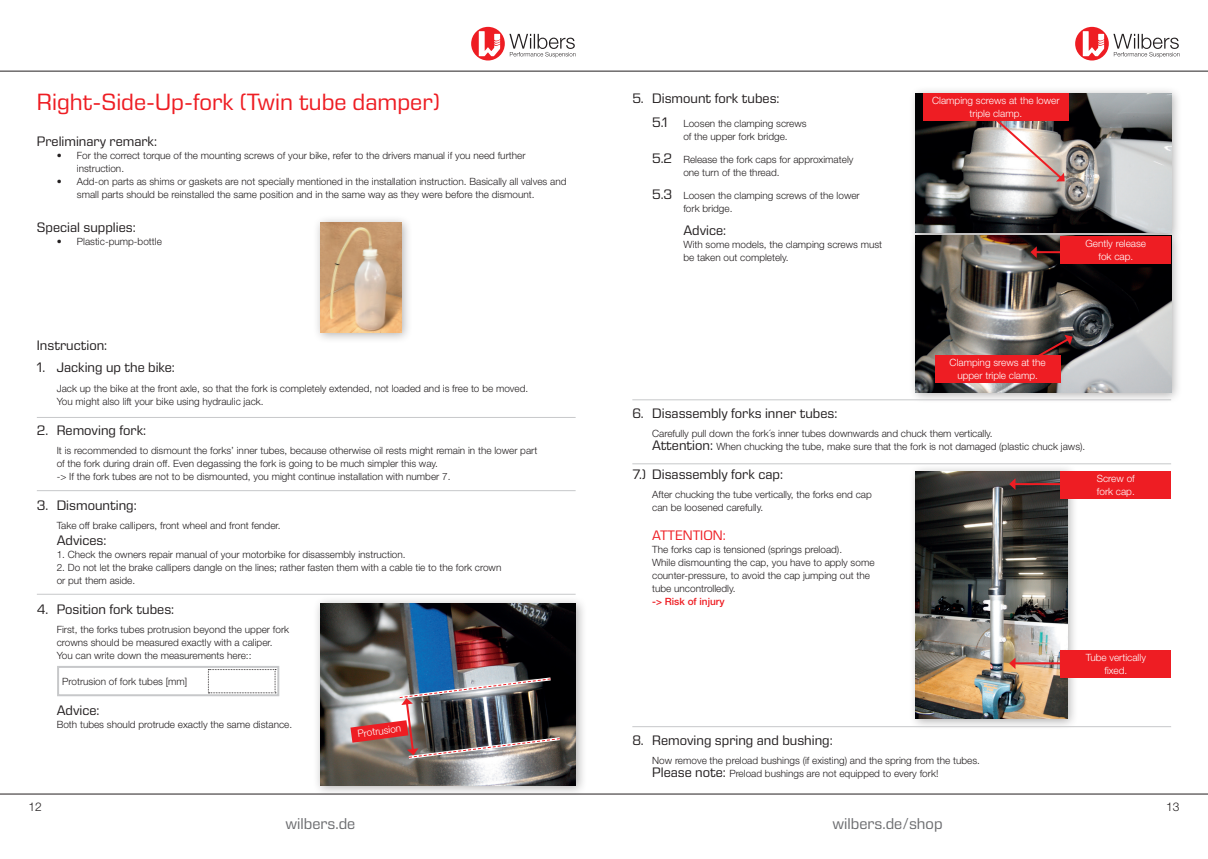
<style>
.page{position:relative;width:1208px;height:859px;background:#fff}
.page>*{position:absolute;margin:0;border:0;box-sizing:border-box;transform-origin:0 0}
.t1{font:24px "Eurostile Next LT Pro";color:#ee1d23}
.t2{font:16px "Eurostile Next LT Pro";color:#6c6d70}
.t3{font:14px "Eurostile Next LT Pro";color:#231f20}
.t4{font:14px "Eurostile Next LT Pro";color:#ee1d23}
.t5{font:300 12px "Helvetica Neue LT Pro";color:#231f20}
.t6{font:300 10px/13px "Helvetica Neue LT Pro";color:#231f20}
.t7{font:300 10px/13px "Helvetica Neue LT Pro";color:#fff;text-align:center}
.t8{font:500 10px "Helvetica Neue LT Pro";color:#ee1d23}
.s1{font-family:"Eurostile Next LT Pro";font-weight:400;font-size:14px}
</style>
<div class="page">
<hr style="left:0;top:71px;width:1208px;height:1px;background:#231f20">
<hr style="left:0;top:794px;width:1208px;height:1px;background:#231f20">
<svg style="left:471px;top:27px;width:34px;height:34px"></svg>
<svg style="left:479px;top:31px;width:21px;height:25px"></svg>
<svg style="left:509px;top:34px;width:66px;height:24px"></svg>
<svg style="left:1075px;top:27px;width:33px;height:34px"></svg>
<svg style="left:1082px;top:31px;width:22px;height:25px"></svg>
<svg style="left:1113px;top:34px;width:66px;height:24px"></svg>
<div style="left:313px;top:215px;width:99px;height:128px;background:#231f20;opacity:.35"></div>
<img style="left:320px;top:223px;width:81px;height:109px">
<div style="left:57px;top:666px;width:222px;height:30px;border:2px solid #c7c8ca"></div>
<svg style="left:208px;top:669px;width:68px;height:25px"></svg>
<div style="left:313px;top:595px;width:274px;height:202px;background:#231f20;opacity:.35"></div>
<img style="left:320px;top:603px;width:255px;height:182px">
<img style="left:350px;top:676px;width:213px;height:85px">
<hr style="left:37px;top:417px;width:538px;height:1px;background:#c7c8ca">
<hr style="left:37px;top:490px;width:538px;height:1px;background:#c7c8ca">
<hr style="left:37px;top:594px;width:538px;height:1px;background:#c7c8ca">
<div style="left:908px;top:86px;width:274px;height:158px;background:#231f20;opacity:.35"></div>
<img style="left:916px;top:94px;width:255px;height:134px">
<div style="left:908px;top:228px;width:274px;height:176px;background:#231f20;opacity:.35"></div>
<img style="left:916px;top:236px;width:255px;height:156px">
<div style="left:908px;top:464px;width:170px;height:266px;background:#231f20;opacity:.35"></div>
<img style="left:916px;top:471px;width:151px;height:248px">
<div style="left:923px;top:94px;width:145px;height:27px;background:#ee1d23"></div>
<div style="left:1060px;top:236px;width:111px;height:27px;background:#ee1d23"></div>
<div style="left:1060px;top:471px;width:111px;height:28px;background:#ee1d23"></div>
<div style="left:1060px;top:650px;width:111px;height:28px;background:#ee1d23"></div>
<svg style="left:994px;top:121px;width:70px;height:60px"></svg>
<hr style="left:1035px;top:251px;width:87px;height:2px;background:#ee1d23">
<svg style="left:1030px;top:246px;width:6px;height:12px"></svg>
<hr style="left:1013px;top:483px;width:87px;height:2px;background:#ee1d23">
<svg style="left:1009px;top:478px;width:6px;height:12px"></svg>
<hr style="left:1013px;top:662px;width:87px;height:2px;background:#ee1d23">
<svg style="left:1009px;top:657px;width:6px;height:12px"></svg>
<svg style="left:990px;top:335px;width:82px;height:49px;background:#6c5857"></svg>
<div style="left:935px;top:355px;width:125px;height:27px;background:#ee1d23"></div>
<hr style="left:632px;top:400px;width:539px;height:1px;background:#c7c8ca">
<hr style="left:632px;top:464px;width:539px;height:1px;background:#c7c8ca">
<hr style="left:632px;top:726px;width:539px;height:1px;background:#c7c8ca">
<h1 class="t1" style="left:37px;top:89px;width:405px">Right-Side-Up-fork (Twin tube damper)</h1>
<h3 class="t3" style="left:37px;top:133px;width:122px">Preliminary remark:</h3>
<p class="t6" style="left:77px;top:149px;width:450px;text-indent:-20px">• For the correct torque of the mounting screws of your bike, refer to the drivers manual if you need further instruction.</p>
<p class="t6" style="left:77px;top:175px;width:491px;text-indent:-20px">• Add-on parts as shims or gaskets are not specially mentioned in the installation instruction. Basically all valves and small parts should be reinstalled the same position and in the same way as they were before the dismount.</p>
<h3 class="t3" style="left:37px;top:220px;width:100px">Special supplies:</h3>
<p class="t6" style="left:57px;top:235px;width:107px">• Plastic-pump-bottle</p>
<h3 class="t3" style="left:37px;top:338px;width:72px">Instruction:</h3>
<h3 class="t3" style="left:37px;top:359px;width:140px">1. Jacking up the bike:</h3>
<p class="t6" style="left:57px;top:382px;width:473px">Jack up the bike at the front axle, so that the fork is completely extended, not loaded and is free to be moved.<br>You might also lift your bike using hydraulic jack.</p>
<h3 class="t3" style="left:37px;top:422px;width:111px">2. Removing fork:</h3>
<p class="t6" style="left:57px;top:443px;width:482px">It is recommended to dismount the forks’ inner tubes, because otherwise oil rests might remain in the lower part of the fork during drain off. Even degassing the fork is going to be much simpler this way.<br>-&gt; If the fork tubes are not to be dismounted, you might continue installation with number 7.</p>
<h3 class="t3" style="left:37px;top:497px;width:101px">3. Dismounting:</h3>
<p class="t6" style="left:57px;top:518px;width:225px">Take off brake callipers, front wheel and front fender.</p>
<h3 class="t3" style="left:57px;top:533px;width:51px">Advices:</h3>
<p class="t6" style="left:57px;top:548px;width:350px">1. Check the owners repair manual of your motorbike for disassembly instruction.</p>
<p class="t6" style="left:57px;top:561px;width:446px">2. Do not let the brake callipers dangle on the lines; rather fasten them with a cable tie to the fork crown or put them aside.</p>
<h3 class="t3" style="left:37px;top:602px;width:139px">4. Position fork tubes:</h3>
<p class="t6" style="left:57px;top:623px;width:234px">First, the forks tubes protrusion beyond the upper fork crowns should be measured exactly with a caliper.<br>You can write down the measurements here::</p>
<p class="t6" style="left:62px;top:675px;width:127px">Protrusion of fork tubes [mm]</p>
<h3 class="t3" style="left:57px;top:702px;width:44px">Advice:</h3>
<p class="t6" style="left:57px;top:718px;width:237px">Both tubes should protrude exactly the same distance.</p>
<p class="t7" style="left:357px;top:727px;width:45px;rotate:-8deg">Protrusion</p>
<h3 class="t3" style="left:632px;top:91px;width:149px">5. Dismount fork tubes:</h3>
<p class="t6" style="left:683px;top:117px;width:125px;text-indent:-31px"><span class="s1">5.1</span> Loosen the clamping screws of the upper fork bridge.</p>
<p class="t6" style="left:683px;top:153px;width:172px;text-indent:-31px"><span class="s1">5.2</span> Release the fork caps for approximately one turn of the thread.</p>
<p class="t6" style="left:683px;top:189px;width:178px;text-indent:-31px"><span class="s1">5.3</span> Loosen the clamping screws of the lower fork bridge.</p>
<h3 class="t3" style="left:683px;top:222px;width:44px">Advice:</h3>
<p class="t6" style="left:683px;top:237px;width:200px">With some models, the clamping screws must be taken out completely.</p>
<p class="t7" style="left:932px;top:94px;width:129px">Clamping screws at the lower triple clamp.</p>
<p class="t7" style="left:949px;top:355px;width:98px">Clamping srews at the upper triple clamp.</p>
<p class="t7" style="left:1085px;top:236px;width:62px">Gently release fok cap.</p>
<h3 class="t3" style="left:632px;top:406px;width:206px">6. Disassembly forks inner tubes:</h3>
<p class="t6" style="left:652px;top:427px;width:435px">Carefully pull down the fork´s inner tubes downwards and chuck them vertically.<br><span class="s1">Attention:</span> When chucking the tube, make sure that the fork is not damaged (plastic chuck jaws).</p>
<h3 class="t3" style="left:632px;top:466px;width:152px">7.) Disassembly fork cap:</h3>
<p class="t6" style="left:652px;top:487px;width:221px">After chucking the tube vertically, the forks end cap can be loosened carefully.</p>
<h3 class="t4" style="left:652px;top:528px;width:75px">ATTENTION:</h3>
<p class="t6" style="left:652px;top:543px;width:224px">The forks cap is tensioned (springs preload).<br>While dismounting the cap, you have to apply some counter-pressure, to avoid the cap jumping out the tube uncontrolledly.</p>
<p class="t8" style="left:652px;top:596px;width:74px">-&gt; Risk of injury</p>
<p class="t7" style="left:1096px;top:472px;width:39px;text-align:left">Screw of fork cap.</p>
<h3 class="t3" style="left:632px;top:732px;width:202px">8. Removing spring and bushing:</h3>
<p class="t6" style="left:652px;top:754px;width:329px">Now remove the preload bushings (if existing) and the spring from the tubes.<br><span class="s1">Please note:</span> Preload bushings are not equipped to every fork!</p>
<p class="t7" style="left:1085px;top:651px;width:62px">Tube vertically fixed.</p>
<p class="t5" style="left:28px;top:799px;width:15px">12</p>
<p class="t5" style="left:1166px;top:799px;width:15px">13</p>
<h2 class="t2" style="left:285px;top:815px;width:71px">wilbers.de</h2>
<h2 class="t2" style="left:832px;top:815px;width:111px">wilbers.de/shop</h2>
</div>
